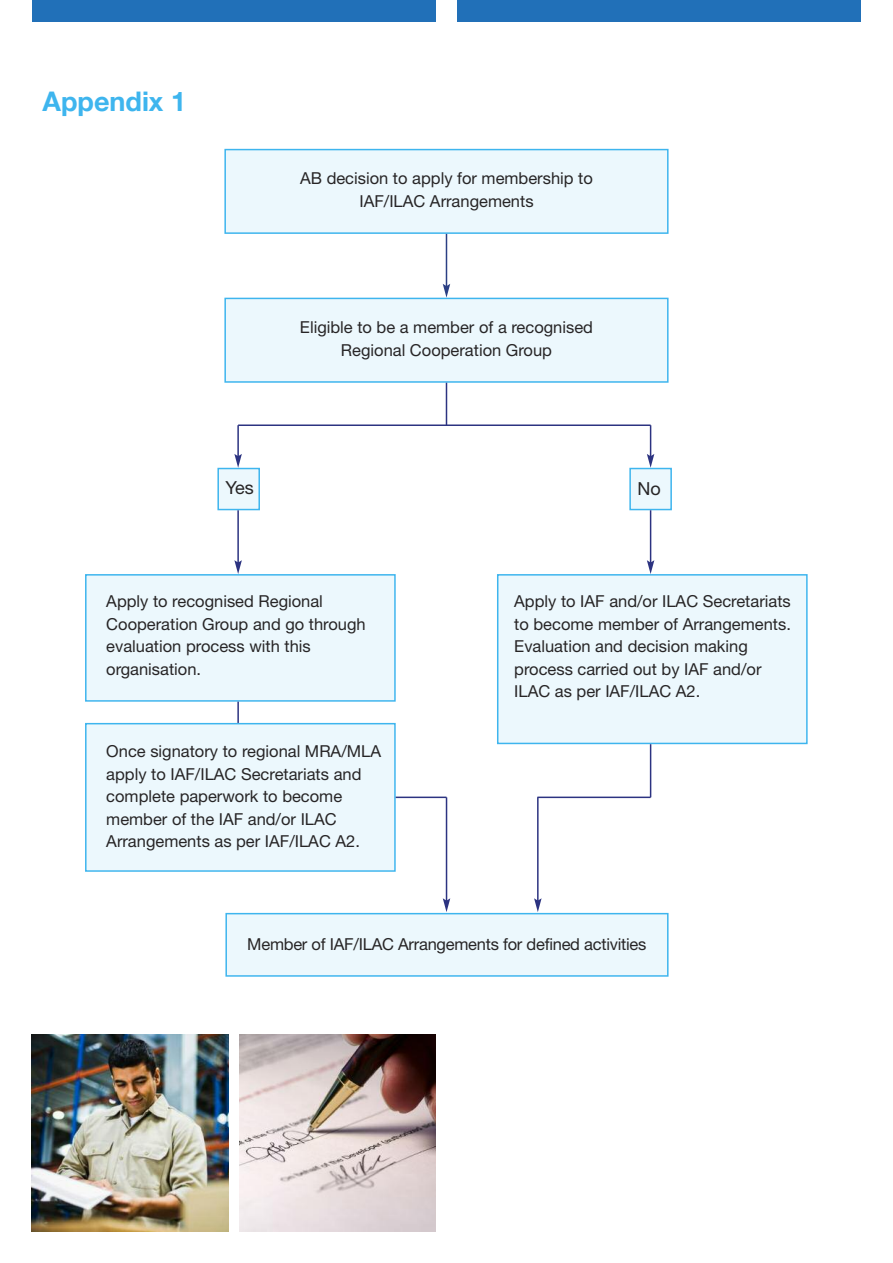
<style>
.page{position:relative;width:893px;height:1263px;background:#fff}
.page>*{position:absolute;margin:0;border:0;box-sizing:border-box;transform-origin:0 0}
.t1{font:700 27px "Helvetica Neue";color:#3eb5ee}
.t2{font:18px "Helvetica Neue";color:#272526}
.t3{font:16.5px/22.5px "Helvetica Neue";color:#272526}
</style>
<div class="page">
<div style="left:219px;top:469px;width:39px;height:40px;background:#ecf8fd"></div>
<div style="left:217px;top:468px;width:43px;height:42px;border:2px solid #3eb5ee"></div>
<div style="left:87px;top:576px;width:307px;height:124px;background:#ecf8fd"></div>
<div style="left:85px;top:574px;width:311px;height:128px;border:2px solid #3eb5ee"></div>
<div style="left:87px;top:724px;width:307px;height:146px;background:#ecf8fd"></div>
<div style="left:85px;top:723px;width:311px;height:149px;border:2px solid #3eb5ee"></div>
<div style="left:631px;top:469px;width:39px;height:40px;background:#ecf8fd"></div>
<div style="left:629px;top:468px;width:43px;height:42px;border:2px solid #3eb5ee"></div>
<div style="left:498px;top:576px;width:308px;height:167px;background:#ecf8fd"></div>
<div style="left:497px;top:574px;width:311px;height:170px;border:2px solid #3eb5ee"></div>
<div style="left:227px;top:914px;width:440px;height:61px;background:#ecf8fd"></div>
<div style="left:225px;top:913px;width:444px;height:64px;border:2px solid #3eb5ee"></div>
<div style="left:226px;top:150px;width:441px;height:82px;background:#ecf8fd"></div>
<div style="left:224px;top:149px;width:445px;height:85px;border:2px solid #3eb5ee"></div>
<div style="left:226px;top:299px;width:441px;height:82px;background:#ecf8fd"></div>
<div style="left:224px;top:298px;width:445px;height:85px;border:2px solid #3eb5ee"></div>
<div style="left:32px;top:0;width:404px;height:21px;background:#2170b8"></div>
<div style="left:457px;top:0;width:404px;height:21px;background:#2170b8"></div>
<hr style="left:446px;top:234px;width:1px;height:52px;background:#2b3f84">
<svg style="left:443px;top:284px;width:7px;height:14px"></svg>
<hr style="left:446px;top:383px;width:1px;height:42px;background:#2c3381">
<hr style="left:237px;top:425px;width:2px;height:31px;background:#2c3381">
<svg style="left:234px;top:454px;width:8px;height:14px"></svg>
<hr style="left:650px;top:425px;width:1px;height:31px;background:#2c3381">
<svg style="left:647px;top:454px;width:7px;height:14px"></svg>
<hr style="left:238px;top:424px;width:413px;height:2px;background:#2c3381">
<hr style="left:237px;top:510px;width:2px;height:53px;background:#2c3381">
<svg style="left:234px;top:560px;width:8px;height:14px"></svg>
<hr style="left:650px;top:510px;width:1px;height:53px;background:#2c3381">
<svg style="left:647px;top:560px;width:7px;height:14px"></svg>
<hr style="left:650px;top:744px;width:1px;height:53px;background:#2c3381">
<img style="left:32px;top:1034px;width:197px;height:197px">
<img style="left:239px;top:1034px;width:197px;height:197px">
<hr style="left:237px;top:702px;width:2px;height:21px;background:#2c3381">
<hr style="left:396px;top:796px;width:50px;height:2px;background:#2c3381">
<hr style="left:537px;top:796px;width:114px;height:2px;background:#2c3381">
<hr style="left:446px;top:797px;width:1px;height:104px;background:#2c3381">
<svg style="left:443px;top:898px;width:7px;height:14px"></svg>
<hr style="left:537px;top:797px;width:2px;height:104px;background:#2c3381">
<svg style="left:534px;top:898px;width:8px;height:14px"></svg>
<h1 class="t1" style="left:43px;top:85px;width:145px">Appendix 1</h1>
<p class="t3" style="left:300px;top:169px;width:294px;text-align:center">AB decision to apply for membership to<br>IAF/ILAC Arrangements</p>
<p class="t3" style="left:300px;top:318px;width:295px;text-align:center">Eligible to be a member of a recognised<br>Regional Cooperation Group</p>
<p class="t2" style="left:226px;top:481px;width:30px">Yes</p>
<p class="t2" style="left:638px;top:482px;width:25px">No</p>
<p class="t3" style="left:106px;top:592px;width:261px">Apply to recognised Regional<br>Cooperation Group and go through evaluation process with this organisation.</p>
<p class="t3" style="left:106px;top:742px;width:276px">Once signatory to regional MRA/MLA apply to IAF/ILAC Secretariats and complete paperwork to become member of the IAF and/or ILAC<br>Arrangements as per IAF/ILAC A2.</p>
<p class="t3" style="left:514px;top:592px;width:278px">Apply to IAF and/or ILAC Secretariats to become member of Arrangements.<br>Evaluation and decision making process carried out by IAF and/or<br>ILAC as per IAF/ILAC A2.</p>
<p class="t3" style="left:247px;top:935px;width:401px">Member of IAF/ILAC Arrangements for defined activities</p>
</div>
